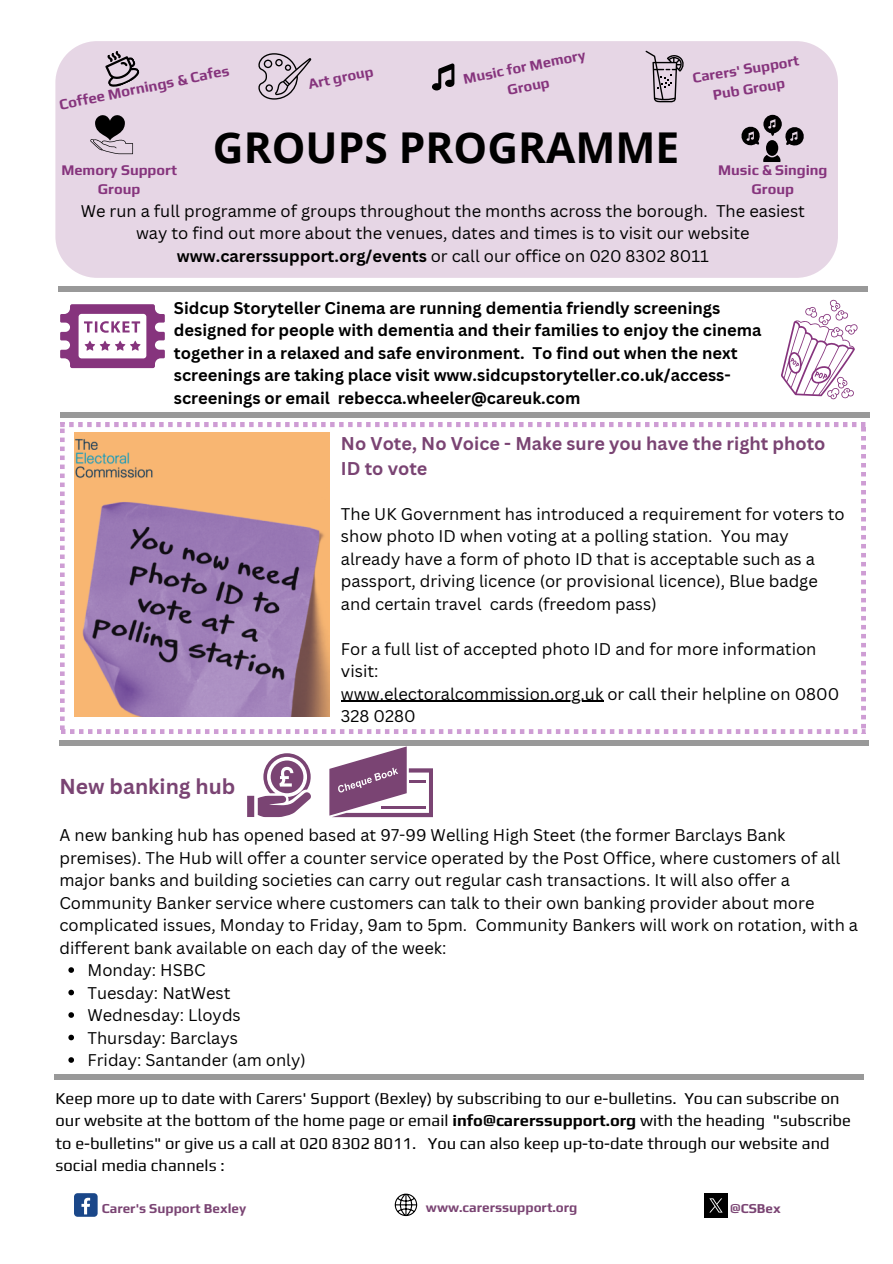
<style>
.page{position:relative;width:893px;height:1264px;background:#fff}
.page>*{position:absolute;margin:0;border:0;box-sizing:border-box;transform-origin:0 0}
.t1{font:700 42.45px "Open Sans";color:#000}
.t2{font:700 21px "Canva Sans";color:#7a4473}
.t3{font:700 18px/24.8px "Canva Sans";color:#7a4473}
.t4{font:16.5px/22.5px "Canva Sans";color:#000}
.t5{font:700 16.5px/22.5px "Canva Sans";color:#000}
.t6{font:16.5px/22.5px "Play";color:#000}
.t7{font:700 15px "Play";color:#86347d}
.t8{font:700 14.7px/19.8px "Play";color:#86347d;text-align:center}
.t9{font:700 13.5px "Play";color:#7a4473}
.s1{font-weight:700}
</style>
<div class="page">
<div style="left:55px;top:41px;width:782px;height:237px;background:#e6d6e5"></div>
<svg style="left:97px;top:46px;width:45px;height:44px;background:#bcafbb"></svg>
<svg style="left:432px;top:63px;width:22px;height:27px"></svg>
<svg style="left:258px;top:53px;width:53px;height:46px;background:#bdafbc"></svg>
<svg style="left:90px;top:115px;width:43px;height:39px;background:#938992"></svg>
<svg style="left:645px;top:51px;width:39px;height:51px;background:#b5a9b5"></svg>
<div style="left:74px;top:1193px;width:24px;height:23px;background:#1a4789;border-radius:4px"></div>
<svg style="left:81px;top:1197px;width:9px;height:17px"></svg>
<svg style="left:394px;top:1193px;width:23px;height:23px"></svg>
<svg style="left:740px;top:115px;width:64px;height:47px;background:#9c919b"></svg>
<div style="left:58px;top:286px;width:809px;height:5px;background:#999"></div>
<svg style="left:60px;top:422px;width:805px;height:311px"></svg>
<img style="left:74px;top:433px;width:255px;height:283px">
<svg style="left:60px;top:304px;width:105px;height:64px"></svg>
<svg style="left:781px;top:300px;width:77px;height:99px"></svg>
<div style="left:60px;top:412px;width:809px;height:5px;background:#999"></div>
<div style="left:59px;top:740px;width:810px;height:6px;background:#999"></div>
<svg style="left:68px;top:967px;width:6px;height:5px"></svg>
<svg style="left:68px;top:989px;width:6px;height:6px"></svg>
<svg style="left:68px;top:1012px;width:6px;height:5px"></svg>
<svg style="left:68px;top:1034px;width:6px;height:6px"></svg>
<svg style="left:68px;top:1057px;width:6px;height:5px"></svg>
<div style="left:54px;top:1073px;width:809px;height:6px;background:#999"></div>
<svg style="left:247px;top:753px;width:64px;height:64px"></svg>
<svg style="left:329px;top:746px;width:104px;height:71px"></svg>
<img style="left:704px;top:1193px;width:23px;height:24px">
<hr style="left:341px;top:700px;width:262px;height:2px;background:#000">
<p class="t7" style="left:58px;top:97px;width:174px;rotate:-12deg">Coffee Mornings &amp; Cafes</p>
<p class="t8" style="left:306px;top:74px;width:68px;rotate:-12deg">Art group</p>
<p class="t8" style="left:461px;top:70px;width:126px;rotate:-12deg">Music for Memory</p>
<p class="t8" style="left:505px;top:81px;width:44px;rotate:-12deg">Group</p>
<p class="t8" style="left:61px;top:159px;width:117px">Memory Support<br>Group</p>
<p class="t1" style="left:213px;top:118px;width:468px">GROUPS PROGRAMME</p>
<p class="t8" style="left:691px;top:68px;width:109px;rotate:-9deg">Carers' Support</p>
<p class="t8" style="left:711px;top:84px;width:74px;rotate:-9deg">Pub Group</p>
<p class="t8" style="left:718px;top:159px;width:111px">Music &amp; Singing<br>Group</p>
<p class="t4" style="left:81px;top:199px;width:725px;text-align:center">We run a full programme of groups throughout the months across the borough. The easiest way to find out more about the venues, dates and times is to visit our website <span class="s1">www.carerssupport.org/events</span> or call our office on 020 8302 8011</p>
<p class="t5" style="left:174px;top:296px;width:589px">Sidcup Storyteller Cinema are running dementia friendly screenings designed for people with dementia and their families to enjoy the cinema together in a relaxed and safe environment. To find out when the next screenings are taking place visit www.sidcupstoryteller.co.uk/access&shy;screenings or email rebecca.wheeler@careuk.com</p>
<p class="t3" style="left:341px;top:430px;width:486px">No Vote, No Voice - Make sure you have the right photo<br>ID to vote</p>
<p class="t4" style="left:341px;top:502px;width:505px">The UK Government has introduced a requirement for voters to show photo ID when voting at a polling station. You may already have a form of photo ID that is acceptable such as a passport, driving licence (or provisional licence), Blue badge and certain travel cards (freedom pass)</p>
<p class="t4" style="left:341px;top:637px;width:477px">For a full list of accepted photo ID and for more information visit:</p>
<p class="t4" style="left:341px;top:682px;width:500px">www.electoralcommission.org.uk or call their helpline on 0800<br>328 0280</p>
<p class="t2" style="left:59px;top:771px;width:177px">New banking hub</p>
<p class="t4" style="left:59px;top:823px;width:800px">A new banking hub has opened based at 97-99 Welling High Steet (the former Barclays Bank premises). The Hub will offer a counter service operated by the Post Office, where customers of all major banks and building societies can carry out regular cash transactions. It will also offer a Community Banker service where customers can talk to their own banking provider about more complicated issues, Monday to Friday, 9am to 5pm. Community Bankers will work on rotation, with a different bank available on each day of the week:</p>
<p class="t4" style="left:87px;top:958px;width:120px">Monday: HSBC</p>
<p class="t4" style="left:87px;top:981px;width:145px">Tuesday: NatWest</p>
<p class="t4" style="left:87px;top:1003px;width:155px">Wednesday: Lloyds</p>
<p class="t4" style="left:87px;top:1026px;width:152px">Thursday: Barclays</p>
<p class="t4" style="left:87px;top:1048px;width:220px">Friday: Santander (am only)</p>
<p class="t6" style="left:56px;top:1086px;width:796px">Keep more up to date with Carers' Support (Bexley) by subscribing to our e-bulletins. You can subscribe on our website at the bottom of the home page or email <span class="s1">info@carerssupport.org</span> with the heading "subscribe to e-bulletins" or give us a call at 020 8302 8011. You can also keep up-to-date through our website and social media channels :</p>
<p class="t9" style="left:102px;top:1200px;width:146px">Carer's Support Bexley</p>
<p class="t9" style="left:426px;top:1199px;width:153px">www.carerssupport.org</p>
<p class="t9" style="left:730px;top:1200px;width:52px">@CSBex</p>
</div>
